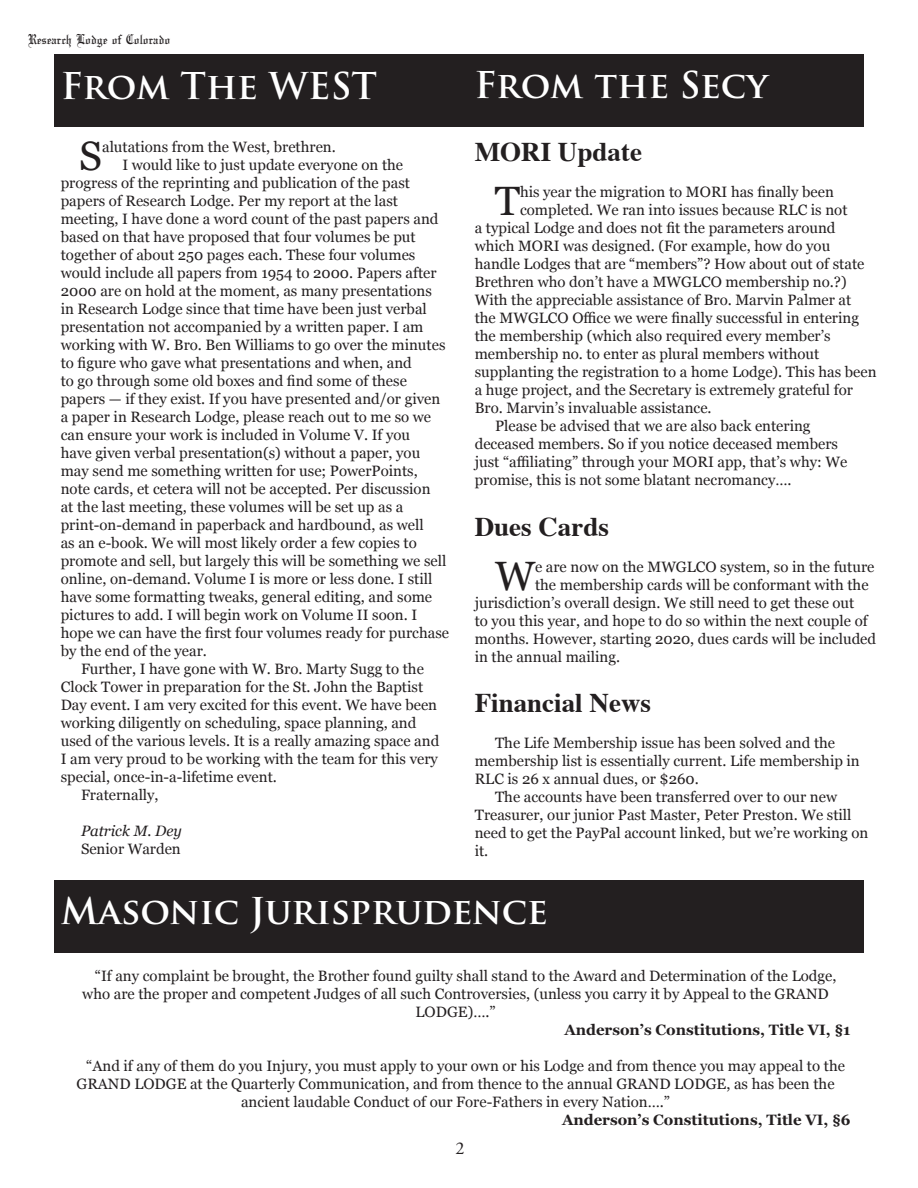
<style>
.page{position:relative;width:918px;height:1188px;background:#fff}
.page>*{position:absolute;margin:0;border:0;box-sizing:border-box;transform-origin:0 0}
.t1{font:40.95px "Georgia";color:#231f20}
.t2{font:700 36px "Trajan Pro";letter-spacing:-.005em;color:#fff}
.t3{font:700 27px "Times";color:#231f20}
.t4{font:18px "Adobe Garamond Pro";color:#231f20}
.t5{font:15px "Georgia";color:#231f20}
.t6{font:700 15px "Georgia";color:#231f20}
.t7{font:15px "Olde English";color:#231f20}
.t8{font:italic 15px "Georgia";color:#231f20}
</style>
<div class="page">
<div style="left:54px;top:54px;width:810px;height:73px;background:#231f20"></div>
<div style="left:54px;top:880px;width:810px;height:72px;background:#231f20"></div>
<p class="t7" style="left:28px;top:31px;width:144px">Research Lodge of Colorado</p>
<h2 class="t2" style="left:61px;top:63px;width:318px">From The WEST</h2>
<h2 class="t2" style="left:475px;top:62px;width:295px">From the Secy</h2>
<h1 class="t1" style="left:79px;top:126px;width:24px">S</h1>
<p class="t5" style="left:102px;top:136px;width:235px">alutations from the West, brethren.</p>
<p class="t5" style="left:122px;top:154px;width:282px">I would like to just update everyone on the</p>
<p class="t5" style="left:61px;top:172px;width:351px">progress of the reprinting and publication of the past</p>
<p class="t5" style="left:61px;top:190px;width:339px">papers of Research Lodge. Per my report at the last</p>
<p class="t5" style="left:61px;top:208px;width:379px">meeting, I have done a word count of the past papers and</p>
<p class="t5" style="left:61px;top:226px;width:356px">based on that have proposed that four volumes be put</p>
<p class="t5" style="left:61px;top:244px;width:356px">together of about 250 pages each. These four volumes</p>
<p class="t5" style="left:61px;top:262px;width:377px">would include all papers from 1954 to 2000. Papers after</p>
<p class="t5" style="left:61px;top:280px;width:373px">2000 are on hold at the moment, as many presentations</p>
<p class="t5" style="left:61px;top:298px;width:368px">in Research Lodge since that time have been just verbal</p>
<p class="t5" style="left:61px;top:316px;width:364px">presentation not accompanied by a written paper. I am</p>
<p class="t5" style="left:61px;top:334px;width:386px">working with W. Bro. Ben Williams to go over the minutes</p>
<p class="t5" style="left:61px;top:352px;width:353px">to figure who gave what presentations and when, and</p>
<p class="t5" style="left:61px;top:370px;width:348px">to go through some old boxes and find some of these</p>
<p class="t5" style="left:61px;top:388px;width:381px">papers — if they exist. If you have presented and/or given</p>
<p class="t5" style="left:61px;top:406px;width:372px">a paper in Research Lodge, please reach out to me so we</p>
<p class="t5" style="left:61px;top:424px;width:351px">can ensure your work is included in Volume V. If you</p>
<p class="t5" style="left:61px;top:442px;width:361px">have given verbal presentation(s) without a paper, you</p>
<p class="t5" style="left:61px;top:460px;width:359px">may send me something written for use; PowerPoints,</p>
<p class="t5" style="left:61px;top:478px;width:371px">note cards, et cetera will not be accepted. Per discussion</p>
<p class="t5" style="left:61px;top:496px;width:344px">at the last meeting, these volumes will be set up as a</p>
<p class="t5" style="left:61px;top:514px;width:364px">print-on-demand in paperback and hardbound, as well</p>
<p class="t5" style="left:61px;top:532px;width:358px">as an e-book. We will most likely order a few copies to</p>
<p class="t5" style="left:61px;top:550px;width:387px">promote and sell, but largely this will be something we sell</p>
<p class="t5" style="left:61px;top:568px;width:373px">online, on-demand. Volume I is more or less done. I still</p>
<p class="t5" style="left:61px;top:586px;width:373px">have some formatting tweaks, general editing, and some</p>
<p class="t5" style="left:61px;top:604px;width:358px">pictures to add. I will begin work on Volume II soon. I</p>
<p class="t5" style="left:61px;top:622px;width:390px">hope we can have the first four volumes ready for purchase</p>
<p class="t5" style="left:61px;top:640px;width:148px">by the end of the year.</p>
<p class="t5" style="left:81px;top:658px;width:344px">Further, I have gone with W. Bro. Marty Sugg to the</p>
<p class="t5" style="left:61px;top:676px;width:364px">Clock Tower in preparation for the St. John the Baptist</p>
<p class="t5" style="left:61px;top:694px;width:378px">Day event. I am very excited for this event. We have been</p>
<p class="t5" style="left:61px;top:712px;width:357px">working diligently on scheduling, space planning, and</p>
<p class="t5" style="left:61px;top:730px;width:380px">used of the various levels. It is a really amazing space and</p>
<p class="t5" style="left:61px;top:748px;width:379px">I am very proud to be working with the team for this very</p>
<p class="t5" style="left:61px;top:766px;width:218px">special, once-in-a-lifetime event.</p>
<p class="t5" style="left:81px;top:784px;width:79px">Fraternally,</p>
<p class="t8" style="left:81px;top:820px;width:102px">Patrick M. Dey</p>
<p class="t5" style="left:81px;top:838px;width:101px">Senior Warden</p>
<h3 class="t3" style="left:475px;top:126px;width:169px">MORI Update</h3>
<h1 class="t1" style="left:495px;top:171px;width:27px">T</h1>
<p class="t5" style="left:520px;top:181px;width:315px">his year the migration to MORI has finally been</p>
<p class="t5" style="left:520px;top:199px;width:329px">completed. We ran into issues because RLC is not</p>
<p class="t5" style="left:475px;top:217px;width:362px">a typical Lodge and does not fit the parameters around</p>
<p class="t5" style="left:475px;top:235px;width:357px">which MORI was designed. (For example, how do you</p>
<p class="t5" style="left:475px;top:253px;width:391px">handle Lodges that are “members”? How about out of state</p>
<p class="t5" style="left:475px;top:271px;width:373px">Brethren who don’t have a MWGLCO membership no.?)</p>
<p class="t5" style="left:475px;top:289px;width:378px">With the appreciable assistance of Bro. Marvin Palmer at</p>
<p class="t5" style="left:475px;top:307px;width:386px">the MWGLCO Office we were finally successful in entering</p>
<p class="t5" style="left:475px;top:325px;width:357px">the membership (which also required every member’s</p>
<p class="t5" style="left:475px;top:343px;width:346px">membership no. to enter as plural members without</p>
<p class="t5" style="left:475px;top:361px;width:403px">supplanting the registration to a home Lodge). This has been</p>
<p class="t5" style="left:475px;top:379px;width:380px">a huge project, and the Secretary is extremely grateful for</p>
<p class="t5" style="left:475px;top:397px;width:238px">Bro. Marvin’s invaluable assistance.</p>
<p class="t5" style="left:495px;top:415px;width:317px">Please be advised that we are also back entering</p>
<p class="t5" style="left:475px;top:433px;width:365px">deceased members. So if you notice deceased members</p>
<p class="t5" style="left:475px;top:451px;width:374px">just “affiliating” through your MORI app, that’s why: We</p>
<p class="t5" style="left:475px;top:469px;width:318px">promise, this is not some blatant necromancy….</p>
<h3 class="t3" style="left:475px;top:501px;width:136px">Dues Cards</h3>
<h1 class="t1" style="left:495px;top:546px;width:41px">W</h1>
<p class="t5" style="left:535px;top:555px;width:341px">e are now on the MWGLCO system, so in the future</p>
<p class="t5" style="left:535px;top:573px;width:335px">the membership cards will be conformant with the</p>
<p class="t5" style="left:475px;top:591px;width:381px">jurisdiction’s overall design. We still need to get these out</p>
<p class="t5" style="left:475px;top:609px;width:394px">to you this year, and hope to do so within the next couple of</p>
<p class="t5" style="left:475px;top:627px;width:403px">months. However, starting 2020, dues cards will be included</p>
<p class="t5" style="left:475px;top:645px;width:147px">in the annual mailing.</p>
<h3 class="t3" style="left:475px;top:677px;width:178px">Financial News</h3>
<p class="t5" style="left:495px;top:732px;width:342px">The Life Membership issue has been solved and the</p>
<p class="t5" style="left:475px;top:750px;width:387px">membership list is essentially current. Life membership in</p>
<p class="t5" style="left:475px;top:768px;width:226px">RLC is 26 x annual dues, or $260.</p>
<p class="t5" style="left:495px;top:786px;width:344px">The accounts have been transferred over to our new</p>
<p class="t5" style="left:475px;top:804px;width:378px">Treasurer, our junior Past Master, Peter Preston. We still</p>
<p class="t5" style="left:475px;top:822px;width:395px">need to get the PayPal account linked, but we’re working on</p>
<p class="t5" style="left:475px;top:840px;width:15px">it.</p>
<h2 class="t2" style="left:61px;top:889px;width:489px">Masonic Jurisprudence</h2>
<p class="t5" style="left:95px;top:965px;width:743px">“If any complaint be brought, the Brother found guilty shall stand to the Award and Determination of the Lodge,</p>
<p class="t5" style="left:82px;top:983px;width:748px">who are the proper and competent Judges of all such Controversies, (unless you carry it by Appeal to the GRAND</p>
<p class="t5" style="left:416px;top:1001px;width:82px">LODGE)….”</p>
<p class="t6" style="left:564px;top:1019px;width:288px">Anderson’s Constitutions, Title VI, §1</p>
<p class="t5" style="left:86px;top:1055px;width:760px">“And if any of them do you Injury, you must apply to your own or his Lodge and from thence you may appeal to the</p>
<p class="t5" style="left:77px;top:1073px;width:760px">GRAND LODGE at the Quarterly Communication, and from thence to the annual GRAND LODGE, as has been the</p>
<p class="t5" style="left:241px;top:1091px;width:431px">ancient laudable Conduct of our Fore-Fathers in every Nation….”</p>
<p class="t6" style="left:562px;top:1109px;width:290px">Anderson’s Constitutions, Title VI, §6</p>
<p class="t4" style="left:456px;top:1138px;width:10px">2</p>
</div>
